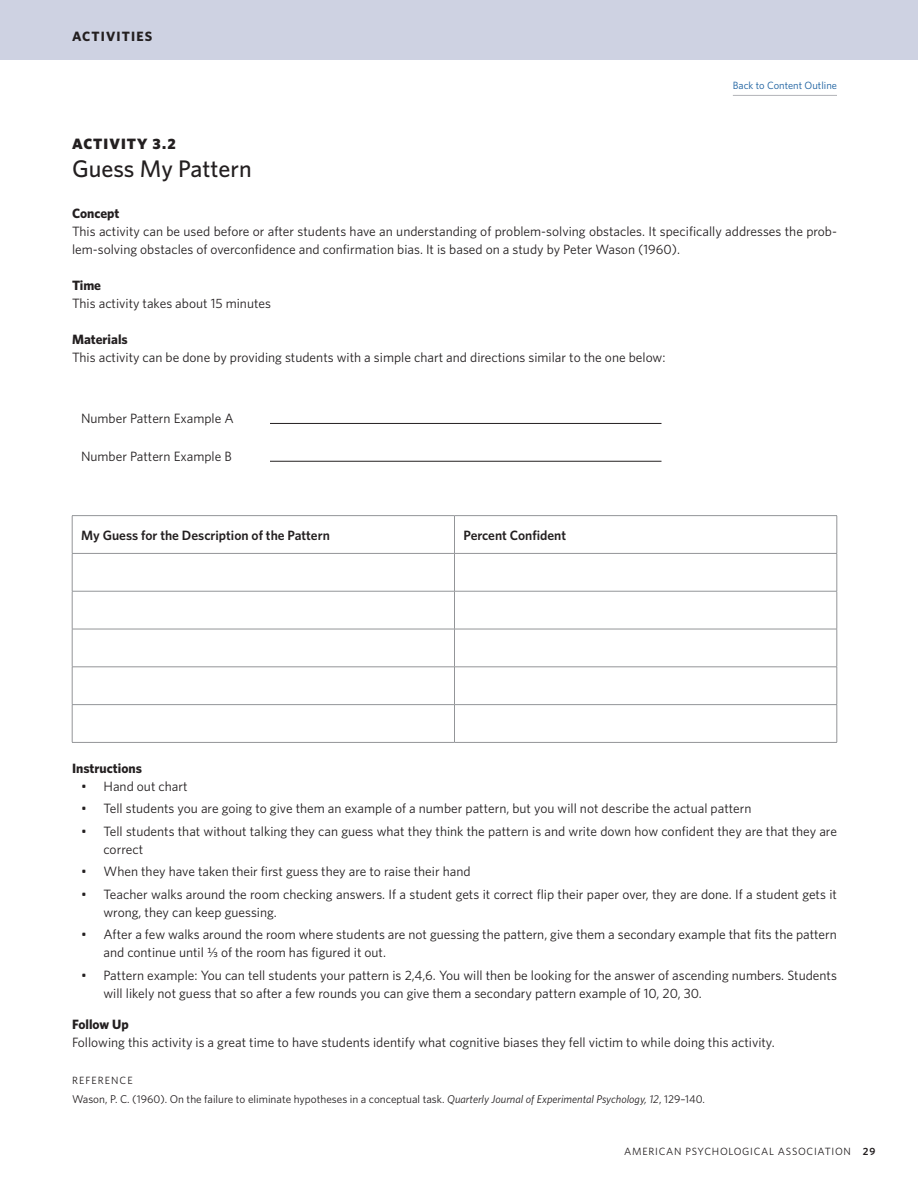
<style>
.page{position:relative;width:918px;height:1188px;background:#fff}
.page>*{position:absolute;margin:0;border:0;box-sizing:border-box;transform-origin:0 0}
.Lesson_Title{font:500 24px "Whitney";color:#231f20}
.Lesson_Number{font:900 15px "Whitney";letter-spacing:.07em;color:#231f20}
.Body{font:13.5px/18px "Whitney";color:#231f20}
.Body-2{font:600 13.5px "Whitney";color:#231f20}
.Body-3{font:700 13.5px "Whitney";color:#231f20}
.Section_title{font:700 13.5px "Whitney";letter-spacing:.085em;color:#231f20}
.Activity_-_Italic{font:11.25px "Whitney";color:#231f20}
.Activity_-_Italic-2{font:10.5px "Whitney";letter-spacing:.07em;color:#231f20}
.Activity_-_Italic-3{font:10.5px "Whitney";color:#175d9e}
.Activity_-_Italic-4{font:10.5px "Whitney";letter-spacing:.1em;color:#231f20}
.s1{font-style:italic}
.s2{font-weight:600}
</style>
<div class="page">
<hr style="left:270px;top:461px;width:392px;height:1px;background:#231f20">
<hr style="left:270px;top:423px;width:392px;height:1px;background:#231f20">
<hr style="left:72px;top:515px;width:382px;height:1px;background:#939598">
<hr style="left:72px;top:516px;width:1px;height:37px;background:#939598">
<hr style="left:454px;top:515px;width:383px;height:1px;background:#939598">
<hr style="left:454px;top:516px;width:1px;height:37px;background:#939598">
<hr style="left:837px;top:516px;width:1px;height:37px;background:#939598">
<hr style="left:72px;top:553px;width:382px;height:1px;background:#939598">
<hr style="left:72px;top:554px;width:1px;height:37px;background:#939598">
<hr style="left:454px;top:553px;width:383px;height:1px;background:#939598">
<hr style="left:454px;top:554px;width:1px;height:37px;background:#939598">
<hr style="left:837px;top:554px;width:1px;height:37px;background:#939598">
<hr style="left:72px;top:591px;width:382px;height:1px;background:#939598">
<hr style="left:72px;top:591px;width:1px;height:38px;background:#939598">
<hr style="left:454px;top:591px;width:383px;height:1px;background:#939598">
<hr style="left:454px;top:591px;width:1px;height:38px;background:#939598">
<hr style="left:837px;top:591px;width:1px;height:38px;background:#939598">
<hr style="left:72px;top:629px;width:382px;height:1px;background:#939598">
<hr style="left:72px;top:629px;width:1px;height:38px;background:#939598">
<hr style="left:454px;top:629px;width:383px;height:1px;background:#939598">
<hr style="left:454px;top:629px;width:1px;height:38px;background:#939598">
<hr style="left:837px;top:629px;width:1px;height:38px;background:#939598">
<hr style="left:72px;top:667px;width:382px;height:1px;background:#939598">
<hr style="left:72px;top:667px;width:1px;height:37px;background:#939598">
<hr style="left:454px;top:667px;width:383px;height:1px;background:#939598">
<hr style="left:454px;top:667px;width:1px;height:37px;background:#939598">
<hr style="left:837px;top:667px;width:1px;height:37px;background:#939598">
<hr style="left:72px;top:704px;width:382px;height:1px;background:#939598">
<hr style="left:72px;top:705px;width:1px;height:37px;background:#939598">
<hr style="left:454px;top:704px;width:383px;height:1px;background:#939598">
<hr style="left:454px;top:705px;width:1px;height:37px;background:#939598">
<hr style="left:837px;top:705px;width:1px;height:37px;background:#939598">
<hr style="left:72px;top:742px;width:382px;height:1px;background:#939598">
<hr style="left:454px;top:742px;width:383px;height:1px;background:#939598">
<hr style="left:733px;top:95px;width:104px;height:1px;background:#b2b3b7">
<div style="left:0;top:0;width:918px;height:59px;background:#ced2e2"></div>
<p class="Section_title" style="left:72px;top:28px;width:82px">ACTIVITIES</p>
<p class="Activity_-_Italic-3" style="left:733px;top:79px;width:106px">Back to Content Outline</p>
<p class="Lesson_Number" style="left:72px;top:134px;width:105px">ACTIVITY 3.2</p>
<p class="Lesson_Title" style="left:72px;top:153px;width:181px">Guess My Pattern</p>
<p class="Body-3" style="left:72px;top:204px;width:49px">Concept</p>
<p class="Body" style="left:72px;top:222px;width:766px">This activity can be used before or after students have an understanding of problem-solving obstacles. It specifically addresses the prob&shy;lem-solving obstacles of overconfidence and confirmation bias. It is based on a study by Peter Wason (1960).</p>
<p class="Body-3" style="left:72px;top:276px;width:31px">Time</p>
<p class="Body" style="left:72px;top:294px;width:201px">This activity takes about 15 minutes</p>
<p class="Body-3" style="left:72px;top:330px;width:57px">Materials</p>
<p class="Body" style="left:72px;top:348px;width:595px">This activity can be done by providing students with a simple chart and directions similar to the one below:</p>
<p class="Body" style="left:81px;top:409px;width:154px">Number Pattern Example A</p>
<p class="Body" style="left:81px;top:447px;width:152px">Number Pattern Example B</p>
<p class="Body-2" style="left:81px;top:526px;width:250px">My Guess for the Description of the Pattern</p>
<p class="Body-2" style="left:464px;top:526px;width:104px">Percent Confident</p>
<p class="Body-3" style="left:72px;top:759px;width:71px">Instructions</p>
<p class="Body" style="left:81px;top:777px;width:108px">• Hand out chart</p>
<p class="Body" style="left:81px;top:799px;width:672px">• Tell students you are going to give them an example of a number pattern, but you will not describe the actual pattern</p>
<p class="Body" style="left:104px;top:822px;width:735px;text-indent:-22px">• Tell students that without talking they can guess what they think the pattern is and write down how confident they are that they are correct</p>
<p class="Body" style="left:81px;top:862px;width:391px">• When they have taken their first guess they are to raise their hand</p>
<p class="Body" style="left:104px;top:885px;width:735px;text-indent:-22px">• Teacher walks around the room checking answers. If a student gets it correct flip their paper over, they are done. If a student gets it wrong, they can keep guessing.</p>
<p class="Body" style="left:104px;top:925px;width:735px;text-indent:-22px">• After a few walks around the room where students are not guessing the pattern, give them a secondary example that fits the pattern and continue until ⅓ of the room has figured it out.</p>
<p class="Body" style="left:104px;top:966px;width:735px;text-indent:-22px">• Pattern example: You can tell students your pattern is 2,4,6. You will then be looking for the answer of ascending numbers. Students will likely not guess that so after a few rounds you can give them a secondary pattern example of 10, 20, 30.</p>
<p class="Body-3" style="left:72px;top:1015px;width:58px">Follow Up</p>
<p class="Body" style="left:72px;top:1033px;width:704px">Following this activity is a great time to have students identify what cognitive biases they fell victim to while doing this activity.</p>
<p class="Activity_-_Italic-4" style="left:72px;top:1073px;width:62px">REFERENCE</p>
<p class="Activity_-_Italic" style="left:72px;top:1092px;width:634px">Wason, P. C. (1960). On the failure to eliminate hypotheses in a conceptual task. <span class="s1">Quarterly Journal of Experimental Psychology, 12</span>, 129–140.</p>
<p class="Activity_-_Italic-2" style="left:624px;top:1145px;width:253px">AMERICAN PSYCHOLOGICAL ASSOCIATION <span class="s2">29</span></p>
</div>
